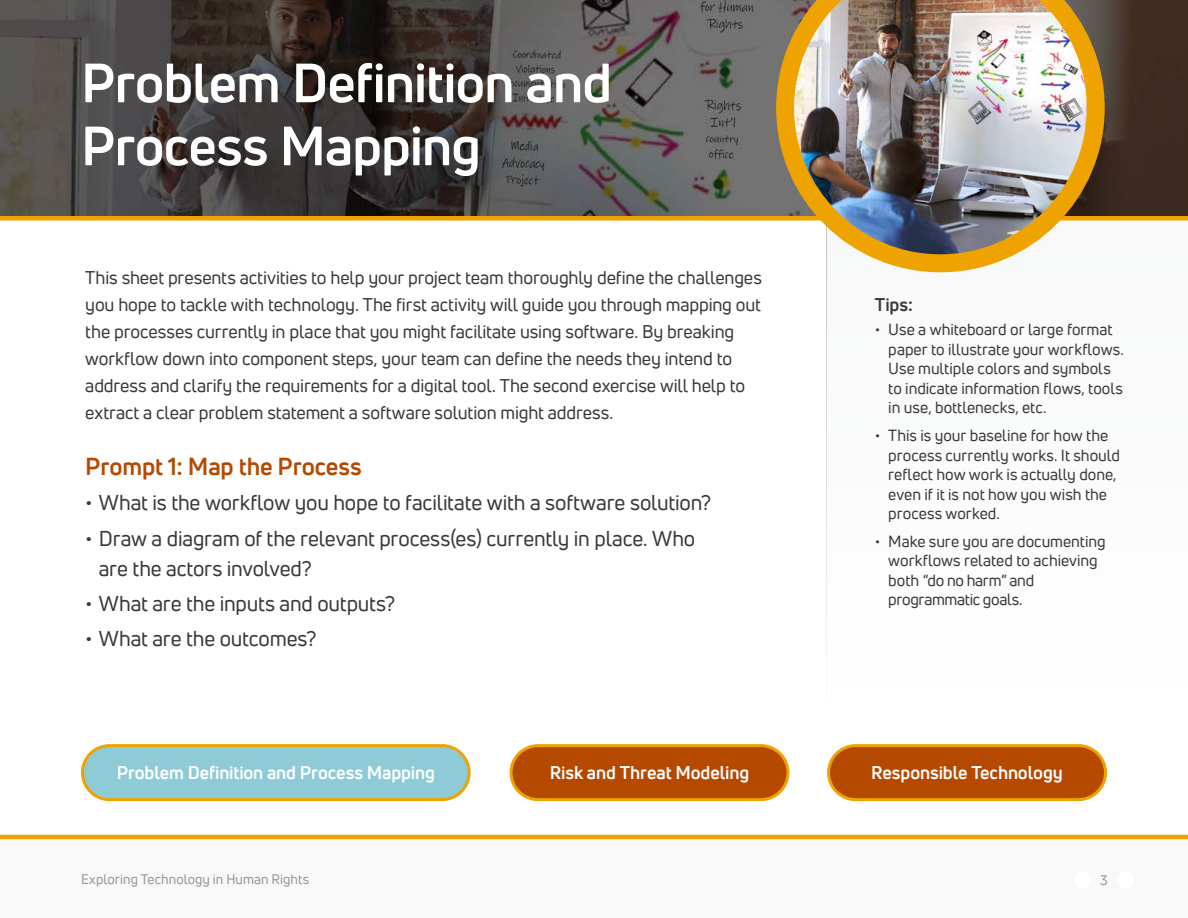
<style>
.page{position:relative;width:1188px;height:918px;background:#fff}
.page>*{position:absolute;margin:0;border:0;box-sizing:border-box;transform-origin:0 0}
.t1{font:700 54px/63px "Uni Neue";letter-spacing:-.015em;color:#fff}
.H2_-_Prompt_header{font:700 24px "Uni Neue";letter-spacing:-.005em;color:#b54900}
.Bullets_points_-_pro{font:21px/30px "Uni Neue";letter-spacing:-.01em;color:#39373c}
.Body_Copy{font:18px/27px "Uni Neue";letter-spacing:-.005em;color:#39373c}
.t2{font:700 18px "Uni Neue";letter-spacing:-.005em;color:#fff}
.t3{font:700 18px "Uni Neue";color:#39373c}
.Sidebar_tips{font:15.75px/19.5px "Uni Neue";color:#39373c}
.t4{font:13.5px "Uni Neue";letter-spacing:.005em;color:#939598}
</style>
<div class="page">
<div style="left:826px;top:216px;width:362px;height:497px;background:#fbfbfc"></div>
<hr style="left:826px;top:216px;width:1px;height:497px;background:#fff">
<div style="left:0;top:838px;width:1188px;height:80px;background:#f8f8f8"></div>
<hr style="left:0;top:835px;width:1188px;height:4px;background:#efa300">
<div style="left:82px;top:746px;width:387px;height:54px;background:#8fcbd6;border-radius:27px"></div>
<div style="left:81px;top:744px;width:390px;height:57px;border:3px solid #efa300;border-radius:27px"></div>
<div style="left:511px;top:746px;width:277px;height:54px;background:#b54900;border-radius:27px"></div>
<div style="left:510px;top:744px;width:279px;height:57px;border:3px solid #efa300;border-radius:27px"></div>
<div style="left:829px;top:746px;width:276px;height:54px;background:#b54900;border-radius:27px"></div>
<div style="left:827px;top:744px;width:280px;height:57px;border:3px solid #efa300;border-radius:27px"></div>
<img style="left:0;top:0;width:1188px;height:216px">
<hr style="left:0;top:216px;width:1188px;height:4px;background:#efa300">
<img style="left:776px;top:0;width:329px;height:272px">
<div style="left:1074px;top:871px;width:17px;height:18px;background:#fff;border-radius:50%"></div>
<div style="left:1117px;top:871px;width:17px;height:18px;background:#fff;border-radius:50%"></div>
<h1 class="t1" style="left:81px;top:51px;width:533px">Problem Definition and<br>Process Mapping</h1>
<p class="Body_Copy" style="left:85px;top:263px;width:678px">This sheet presents activities to help your project team thoroughly define the challenges you hope to tackle with technology. The first activity will guide you through mapping out the processes currently in place that you might facilitate using software. By breaking workflow down into component steps, your team can define the needs they intend to address and clarify the requirements for a digital tool. The second exercise will help to extract a clear problem statement a software solution might address.</p>
<p class="H2_-_Prompt_header" style="left:85px;top:451px;width:278px">Prompt 1: Map the Process</p>
<p class="Bullets_points_-_pro" style="left:85px;top:488px;width:627px">• What is the workflow you hope to facilitate with a software solution?</p>
<p class="Bullets_points_-_pro" style="left:99px;top:523px;width:598px;text-indent:-13px">• Draw a diagram of the relevant process(es) currently in place. Who are the actors involved?</p>
<p class="Bullets_points_-_pro" style="left:85px;top:588px;width:311px">• What are the inputs and outputs?</p>
<p class="Bullets_points_-_pro" style="left:85px;top:624px;width:233px">• What are the outcomes?</p>
<h3 class="t3" style="left:875px;top:293px;width:40px">Tips:</h3>
<p class="Sidebar_tips" style="left:888px;top:320px;width:237px;text-indent:-14px">• Use a whiteboard or large format paper to illustrate your workflows.<br>Use multiple colors and symbols to indicate information flows, tools in use, bottlenecks, etc.</p>
<p class="Sidebar_tips" style="left:888px;top:425px;width:233px;text-indent:-14px">• This is your baseline for how the process currently works. It should reflect how work is actually done, even if it is not how you wish the process worked.</p>
<p class="Sidebar_tips" style="left:888px;top:531px;width:219px;text-indent:-14px">• Make sure you are documenting workflows related to achieving both “do no harm” and programmatic goals.</p>
<p class="t2" style="left:117px;top:762px;width:320px">Problem Definition and Process Mapping</p>
<p class="t2" style="left:550px;top:762px;width:201px">Risk and Threat Modeling</p>
<p class="t2" style="left:871px;top:762px;width:193px">Responsible Technology</p>
<p class="t4" style="left:81px;top:870px;width:230px">Exploring Technology in Human Rights</p>
<p class="t4" style="left:1100px;top:871px;width:9px">3</p>
</div>
